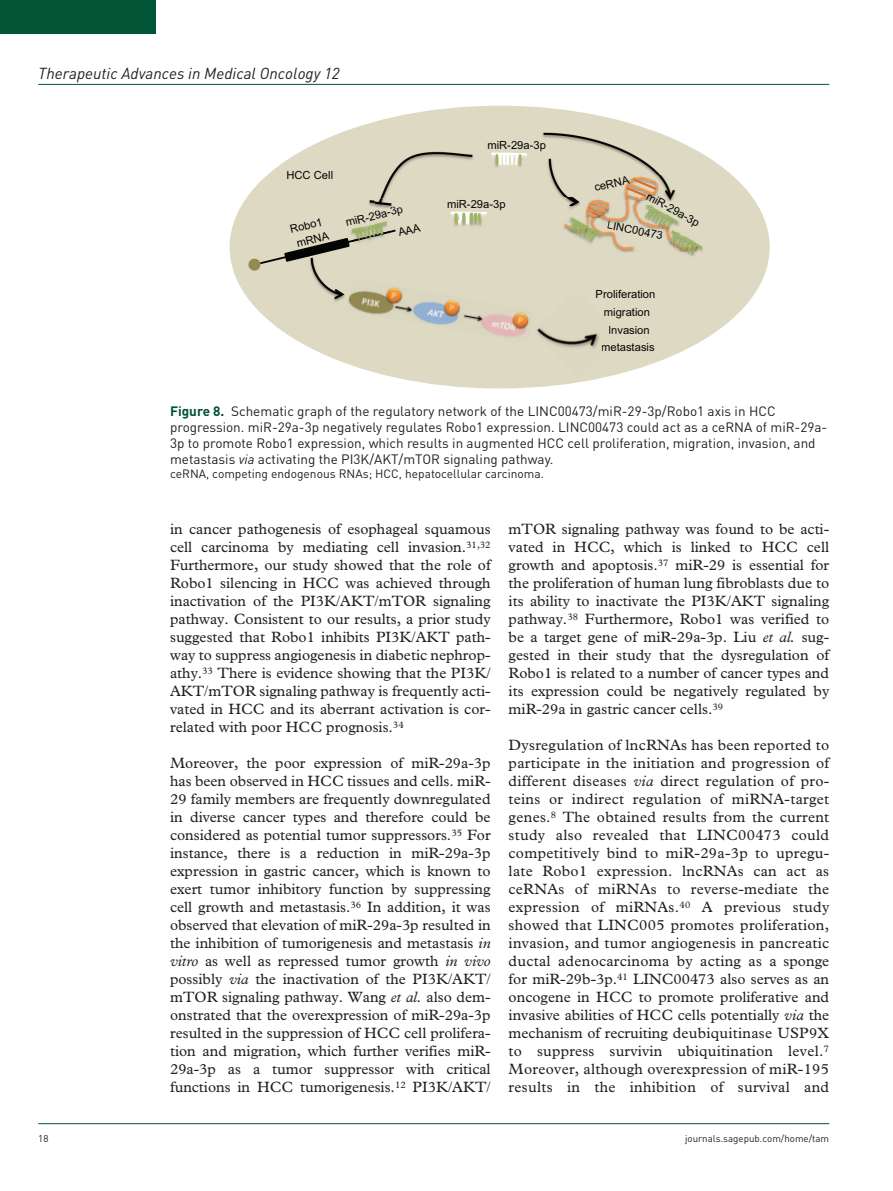
<style>
.page{position:relative;width:893px;height:1191px;background:#fff}
.page>*{position:absolute;margin:0;border:0;box-sizing:border-box;transform-origin:0 0}
.t1{font:italic 15.75px "DIN";color:#231f20}
.t2{font:15px/18px "Plantin Std";color:#231f20;text-align:justify}
.t3{font:13.5px/15.8px "DIN";color:#231f20}
.t4{font:12px "DIN";color:#231f20}
.t5{font:11.25px/17.7px "Arial";color:#040503;text-align:center}
.t6{font:9.75px "DIN";color:#231f20}
.s1{font-weight:700;color:#015436}
.s2{font-style:italic}
</style>
<div class="page">
<hr style="left:38px;top:84px;width:791px;height:1px;background:#015436">
<hr style="left:38px;top:1123px;width:791px;height:1px;background:#015436">
<div style="left:0;top:0;width:155px;height:34px;background:#015436"></div>
<div style="left:230px;top:106px;width:540px;height:282px;background:#ddd9c3;border-radius:50%"></div>
<img style="left:542px;top:131px;width:136px;height:44px">
<svg style="left:492px;top:152px;width:33px;height:15px"></svg>
<img style="left:632px;top:175px;width:32px;height:3px">
<img style="left:588px;top:217px;width:34px;height:35px">
<img style="left:607px;top:220px;width:15px;height:15px">
<svg style="left:585px;top:199px;width:27px;height:23px"></svg>
<img style="left:563px;top:215px;width:25px;height:28px">
<img style="left:588px;top:225px;width:18px;height:25px">
<svg style="left:622px;top:178px;width:79px;height:78px"></svg>
<img style="left:545px;top:157px;width:38px;height:52px">
<img style="left:561px;top:198px;width:22px;height:7px">
<img style="left:380px;top:151px;width:93px;height:47px">
<img style="left:369px;top:200px;width:6px;height:7px">
<img style="left:375px;top:198px;width:17px;height:9px">
<svg style="left:376px;top:205px;width:16px;height:3px"></svg>
<svg style="left:451px;top:211px;width:34px;height:15px"></svg>
<img style="left:311px;top:271px;width:34px;height:31px">
<img style="left:348px;top:287px;width:181px;height:50px">
<img style="left:537px;top:328px;width:85px;height:50px">
<svg style="left:609px;top:328px;width:11px;height:6px"></svg>
<svg style="left:602px;top:343px;width:12px;height:8px"></svg>
<svg style="left:248px;top:221px;width:148px;height:50px"></svg>
<p class="t1" style="left:38px;top:63px;width:303px">Therapeutic Advances in Medical Oncology 12</p>
<p class="t5" style="left:286px;top:166px;width:48px">HCC Cell</p>
<p class="t5" style="left:288px;top:221px;width:35px;rotate:-14deg">Robo1</p>
<p class="t5" style="left:295px;top:235px;width:34px;rotate:-14deg">mRNA</p>
<p class="t5" style="left:344px;top:214px;width:60px;rotate:-14deg">miR-29a-3p</p>
<p class="t5" style="left:487px;top:136px;width:60px">miR-29a-3p</p>
<p class="t5" style="left:447px;top:195px;width:60px">miR-29a-3p</p>
<p class="t5" style="left:592px;top:179px;width:37px;rotate:-14deg">ceRNA</p>
<p class="t5" style="left:652px;top:187px;width:60px;rotate:29deg">miR-29a-3p</p>
<p class="t5" style="left:609px;top:215px;width:58px;rotate:12deg">LINC00473</p>
<p class="t5" style="left:596px;top:285px;width:61px">Proliferation migration<br>Invasion metastasis</p>
<p class="t3" style="left:170px;top:403px;width:659px"><span class="s1">Figure 8.</span> Schematic graph of the regulatory network of the LINC00473/miR-29-3p/Robo1 axis in HCC progression. miR-29a-3p negatively regulates Robo1 expression. LINC00473 could act as a ceRNA of miR-29a-3p to promote Robo1 expression, which results in augmented HCC cell proliferation, migration, invasion, and metastasis <span class="s2">via</span> activating the PI3K/AKT/mTOR signaling pathway.</p>
<p class="t4" style="left:170px;top:466px;width:375px">ceRNA, competing endogenous RNAs; HCC, hepatocellular carcinoma.</p>
<p class="t2" style="left:170px;top:520px;width:322px">in cancer pathogenesis of esophageal squamous cell carcinoma by mediating cell invasion.<sup>31,32<br></sup>Furthermore, our study showed that the role of Robo1 silencing in HCC was achieved through inactivation of the PI3K/AKT/mTOR signaling pathway. Consistent to our results, a prior study suggested that Robo1 inhibits PI3K/AKT path&shy;way to suppress angiogenesis in diabetic nephrop&shy;athy.<sup>33</sup> There is evidence showing that the PI3K/ AKT/mTOR signaling pathway is frequently acti&shy;vated in HCC and its aberrant activation is cor&shy;related with poor HCC prognosis.<sup>34</sup></p>
<p class="t2" style="left:170px;top:754px;width:322px">Moreover, the poor expression of miR-29a-3p has been observed in HCC tissues and cells. miR-29 family members are frequently downregulated in diverse cancer types and therefore could be considered as potential tumor suppressors.<sup>35</sup> For instance, there is a reduction in miR-29a-3p expression in gastric cancer, which is known to exert tumor inhibitory function by suppressing cell growth and metastasis.<sup>36</sup> In addition, it was observed that elevation of miR-29a-3p resulted in the inhibition of tumorigenesis and metastasis <span class="s2">in vitro</span> as well as repressed tumor growth <span class="s2">in vivo </span>possibly <span class="s2">via</span> the inactivation of the PI3K/AKT/ mTOR signaling pathway. Wang <span class="s2">et al.</span> also dem&shy;onstrated that the overexpression of miR-29a-3p resulted in the suppression of HCC cell prolifera&shy;tion and migration, which further verifies miR-29a-3p as a tumor suppressor with critical functions in HCC tumorigenesis.<sup>12</sup> PI3K/AKT/</p>
<p class="t2" style="left:509px;top:520px;width:322px">mTOR signaling pathway was found to be acti&shy;vated in HCC, which is linked to HCC cell growth and apoptosis.<sup>37</sup> miR-29 is essential for the proliferation of human lung fibroblasts due to its ability to inactivate the PI3K/AKT signaling pathway.<sup>38</sup> Furthermore, Robo1 was verified to be a target gene of miR-29a-3p. Liu <span class="s2">et al.</span> sug&shy;gested in their study that the dysregulation of Robo1 is related to a number of cancer types and its expression could be negatively regulated by miR-29a in gastric cancer cells.<sup>39</sup></p>
<p class="t2" style="left:509px;top:736px;width:322px">Dysregulation of lncRNAs has been reported to participate in the initiation and progression of different diseases <span class="s2">via</span> direct regulation of pro&shy;teins or indirect regulation of miRNA-target genes.<sup>8</sup> The obtained results from the current study also revealed that LINC00473 could competitively bind to miR-29a-3p to upregu&shy;late Robo1 expression. lncRNAs can act as ceRNAs of miRNAs to reverse-mediate the expression of miRNAs.<sup>40</sup> A previous study showed that LINC005 promotes proliferation, invasion, and tumor angiogenesis in pancreatic ductal adenocarcinoma by acting as a sponge for miR-29b-3p.<sup>41</sup> LINC00473 also serves as an oncogene in HCC to promote proliferative and invasive abilities of HCC cells potentially <span class="s2">via</span> the mechanism of recruiting deubiquitinase USP9X to suppress survivin ubiquitination level.<sup>7<br></sup>Moreover, although overexpression of miR-195 results in the inhibition of survival and</p>
<p class="t6" style="left:38px;top:1132px;width:12px">18</p>
<p class="t6" style="left:685px;top:1132px;width:146px">journals.sagepub.com/home/tam</p>
</div>
